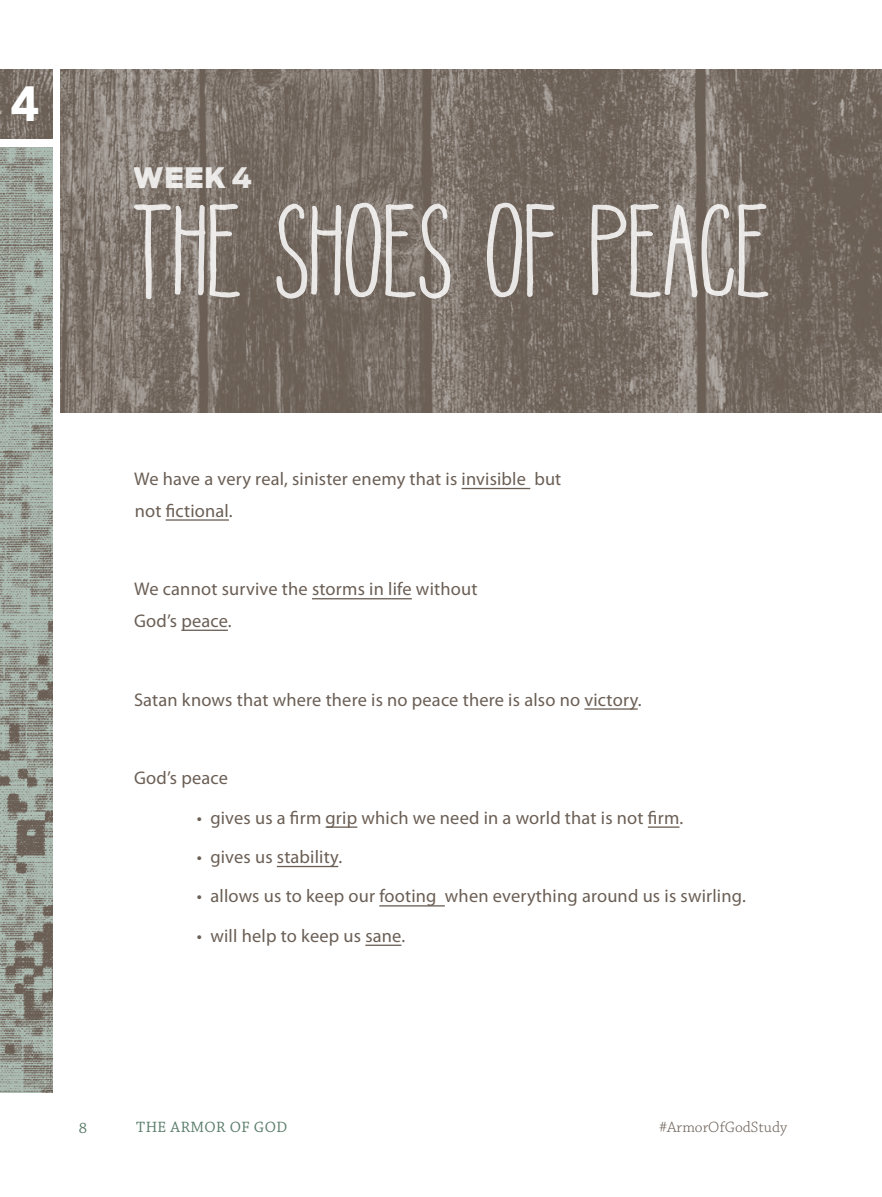
<style>
.page{position:relative;width:882px;height:1197px;background:#fff}
.page>*{position:absolute;margin:0;border:0;box-sizing:border-box;transform-origin:0 0}
.t1{font:78.75px "Pea Mystie Caps";letter-spacing:.03em;color:#fff}
.t2{font:900 49px "Avenir LT Std";color:#fff}
.t3{font:900 28px "Antenna";color:#fff}
.t4{font:18.38px/31.5px "Myriad Pro";letter-spacing:.01em;color:#6b5f55}
.t5{font:300 15.75px "Chaparral Pro";color:#6b5f55}
.t6{font:15.75px "Chaparral Pro";letter-spacing:.025em;color:#597c69}
</style>
<div class="page">
<img style="left:60px;top:69px;width:822px;height:343px">
<img style="left:0;top:147px;width:53px;height:945px">
<img style="left:0;top:69px;width:53px;height:70px">
<hr style="left:462px;top:488px;width:68px;height:1px;background:#6b5f55">
<hr style="left:166px;top:519px;width:63px;height:2px;background:#6b5f55">
<hr style="left:312px;top:598px;width:100px;height:1px;background:#6b5f55">
<hr style="left:181px;top:630px;width:47px;height:1px;background:#6b5f55">
<hr style="left:584px;top:708px;width:54px;height:2px;background:#6b5f55">
<hr style="left:326px;top:826px;width:31px;height:2px;background:#6b5f55">
<hr style="left:648px;top:826px;width:31px;height:2px;background:#6b5f55">
<hr style="left:277px;top:866px;width:61px;height:1px;background:#6b5f55">
<hr style="left:379px;top:905px;width:66px;height:2px;background:#6b5f55">
<hr style="left:365px;top:945px;width:36px;height:1px;background:#6b5f55">
<h2 class="t2" style="left:10px;top:74px;width:31px">4</h2>
<h3 class="t3" style="left:134px;top:161px;width:120px">WEEK 4</h3>
<h1 class="t1" style="left:134px;top:224px;width:637px">THE SHOES OF PEACE</h1>
<p class="t4" style="left:134px;top:463px;width:429px">We have a very real, sinister enemy that is invisible but not fictional.</p>
<p class="t4" style="left:134px;top:574px;width:345px">We cannot survive the storms in life without<br>God’s peace.</p>
<p class="t4" style="left:134px;top:684px;width:509px">Satan knows that where there is no peace there is also no victory.</p>
<p class="t4" style="left:134px;top:763px;width:95px">God’s peace</p>
<p class="t4" style="left:197px;top:802px;width:488px">• gives us a firm grip which we need in a world that is not firm.</p>
<p class="t4" style="left:197px;top:841px;width:147px">• gives us stability.</p>
<p class="t4" style="left:197px;top:881px;width:550px">• allows us to keep our footing when everything around us is swirling.</p>
<p class="t4" style="left:197px;top:920px;width:210px">• will help to keep us sane.</p>
<p class="t6" style="left:79px;top:1119px;width:10px">8</p>
<p class="t6" style="left:136px;top:1118px;width:153px">THE ARMOR OF GOD</p>
<p class="t5" style="left:659px;top:1118px;width:130px">#ArmorOfGodStudy</p>
</div>
